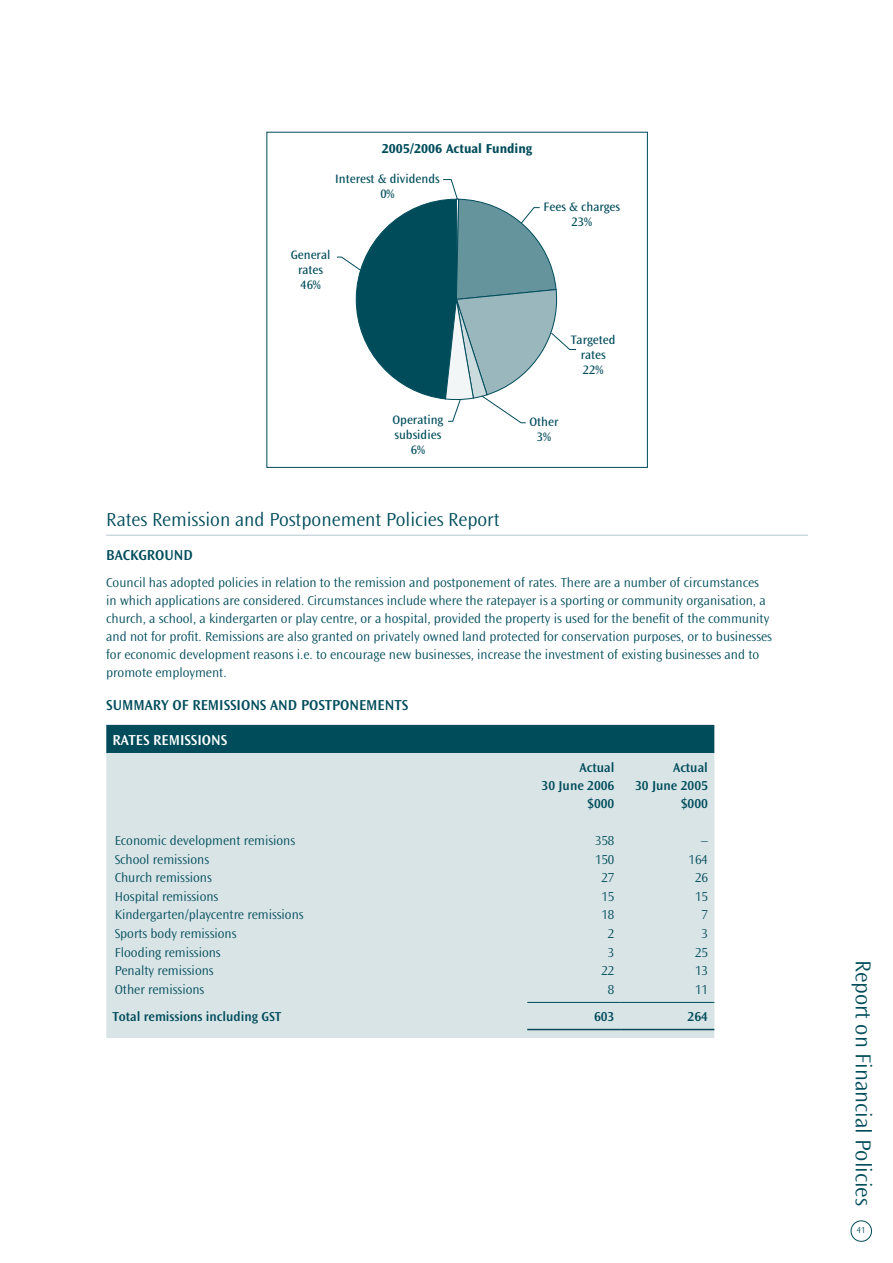
<style>
.page{position:relative;width:893px;height:1263px;background:#fff}
.page>*{position:absolute;margin:0;border:0;box-sizing:border-box;transform-origin:0 0}
.t1{font:300 22.5px "Ocean Sans";color:#004c5b}
.t2{font:300 19.5px "Ocean Sans";color:#004c5b}
.t3{font:600 15px "Ocean Sans";color:#004c5b}
.t4{font:600 15px "Ocean Sans";color:#fff}
.t5{font:300 13.5px/18px "Ocean Sans";color:#004c5b}
.t6{font:600 13.5px/18px "Ocean Sans";color:#004c5b;text-align:right}
.t7{font:700 13.5px "Ocean Sans";color:#004c5b}
.t8{font:12.75px/15px "Ocean Sans";color:#004c5b;text-align:center}
.t9{font:300 9px "Ocean Sans";color:#004c5b}
</style>
<div class="page">
<div style="left:851px;top:1220px;width:21px;height:22px;border:1px solid #004c5b;border-radius:50%"></div>
<hr style="left:106px;top:535px;width:702px;height:1px;background:#b3c9ce">
<div style="left:106px;top:725px;width:608px;height:28px;background:#004c5b"></div>
<div style="left:106px;top:753px;width:608px;height:285px;background:#d9e4e6"></div>
<hr style="left:527px;top:1002px;width:94px;height:1px;background:#004c5b">
<hr style="left:621px;top:1002px;width:93px;height:1px;background:#004c5b">
<hr style="left:527px;top:1029px;width:94px;height:1px;background:#004c5b">
<hr style="left:621px;top:1029px;width:93px;height:1px;background:#004c5b">
<div style="left:266px;top:132px;width:382px;height:336px;border:1px solid #004c5b"></div>
<svg style="left:337px;top:179px;width:239px;height:244px"></svg>
<p class="t7" style="left:382px;top:141px;width:152px">2005/2006 Actual Funding</p>
<p class="t8" style="left:335px;top:171px;width:106px">Interest &amp; dividends<br>0%</p>
<p class="t8" style="left:291px;top:248px;width:41px">General rates<br>46%</p>
<p class="t8" style="left:544px;top:199px;width:78px">Fees &amp; charges<br>23%</p>
<p class="t8" style="left:571px;top:333px;width:46px">Targeted rates<br>22%</p>
<p class="t8" style="left:392px;top:413px;width:52px">Operating subsidies<br>6%</p>
<p class="t8" style="left:529px;top:414px;width:31px">Other<br>3%</p>
<h2 class="t2" style="left:106px;top:509px;width:395px">Rates Remission and Postponement Policies Report</h2>
<p class="t3" style="left:106px;top:547px;width:19px">BACKGROUND</p>
<p class="t5" style="left:106px;top:573px;width:667px">Council has adopted policies in relation to the remission and postponement of rates. There are a number of circumstances in which applications are considered. Circumstances include where the ratepayer is a sporting or community organisation, a church, a school, a kindergarten or play centre, or a hospital, provided the property is used for the benefit of the community and not for profit. Remissions are also granted on privately owned land protected for conservation purposes, or to businesses for economic development reasons i.e. to encourage new businesses, increase the investment of existing businesses and to promote employment.</p>
<p class="t3" style="left:106px;top:697px;width:17px">SUMMAR</p>
<p class="t3" style="left:161px;top:697px;width:40px">Y OF REMISSIONS</p>
<p class="t3" style="left:270px;top:697px;width:10px">AND</p>
<p class="t3" style="left:301px;top:697px;width:10px">POSTPONEMENTS</p>
<p class="t4" style="left:113px;top:731px;width:17px">RATES</p>
<p class="t4" style="left:153px;top:731px;width:17px">REMISSIONS</p>
<p class="t6" style="left:542px;top:758px;width:74px">ACTUAL<br>30 JUNE 2006 $000</p>
<p class="t6" style="left:635px;top:758px;width:74px">ACTUAL<br>30 JUNE 2005 $000</p>
<p class="t5" style="left:115px;top:832px;width:182px">Economic development remisions</p>
<p class="t5" style="left:595px;top:832px;width:21px">358</p>
<p class="t5" style="left:701px;top:832px;width:8px">–</p>
<p class="t5" style="left:115px;top:850px;width:96px">School remissions</p>
<p class="t5" style="left:595px;top:850px;width:21px">150</p>
<p class="t5" style="left:689px;top:850px;width:21px">164</p>
<p class="t5" style="left:115px;top:869px;width:99px">Church remissions</p>
<p class="t5" style="left:601px;top:869px;width:14px">27</p>
<p class="t5" style="left:695px;top:869px;width:14px">26</p>
<p class="t5" style="left:115px;top:887px;width:105px">Hospital remissions</p>
<p class="t5" style="left:601px;top:887px;width:14px">15</p>
<p class="t5" style="left:695px;top:887px;width:14px">15</p>
<p class="t5" style="left:115px;top:906px;width:190px">Kindergarten/playcentre remissions</p>
<p class="t5" style="left:601px;top:906px;width:14px">18</p>
<p class="t5" style="left:701px;top:906px;width:8px">7</p>
<p class="t5" style="left:115px;top:925px;width:123px">Sports body remissions</p>
<p class="t5" style="left:608px;top:925px;width:8px">2</p>
<p class="t5" style="left:701px;top:925px;width:8px">3</p>
<p class="t5" style="left:115px;top:943px;width:107px">Flooding remissions</p>
<p class="t5" style="left:608px;top:943px;width:8px">3</p>
<p class="t5" style="left:695px;top:943px;width:14px">25</p>
<p class="t5" style="left:115px;top:962px;width:100px">Penalty remissions</p>
<p class="t5" style="left:601px;top:962px;width:14px">22</p>
<p class="t5" style="left:695px;top:962px;width:14px">13</p>
<p class="t5" style="left:115px;top:981px;width:91px">Other remissions</p>
<p class="t5" style="left:608px;top:981px;width:8px">8</p>
<p class="t5" style="left:695px;top:981px;width:14px">11</p>
<p class="t6" style="left:113px;top:1008px;width:170px">TOTAL REMISSIONS INCLUDING GST</p>
<p class="t6" style="left:594px;top:1008px;width:22px">603</p>
<p class="t6" style="left:688px;top:1008px;width:22px">264</p>
<h1 class="t1" style="left:876px;top:960px;width:247px;rotate:90deg">Report on Financial Policies</h1>
<p class="t9" style="left:857px;top:1225px;width:10px">41</p>
</div>
